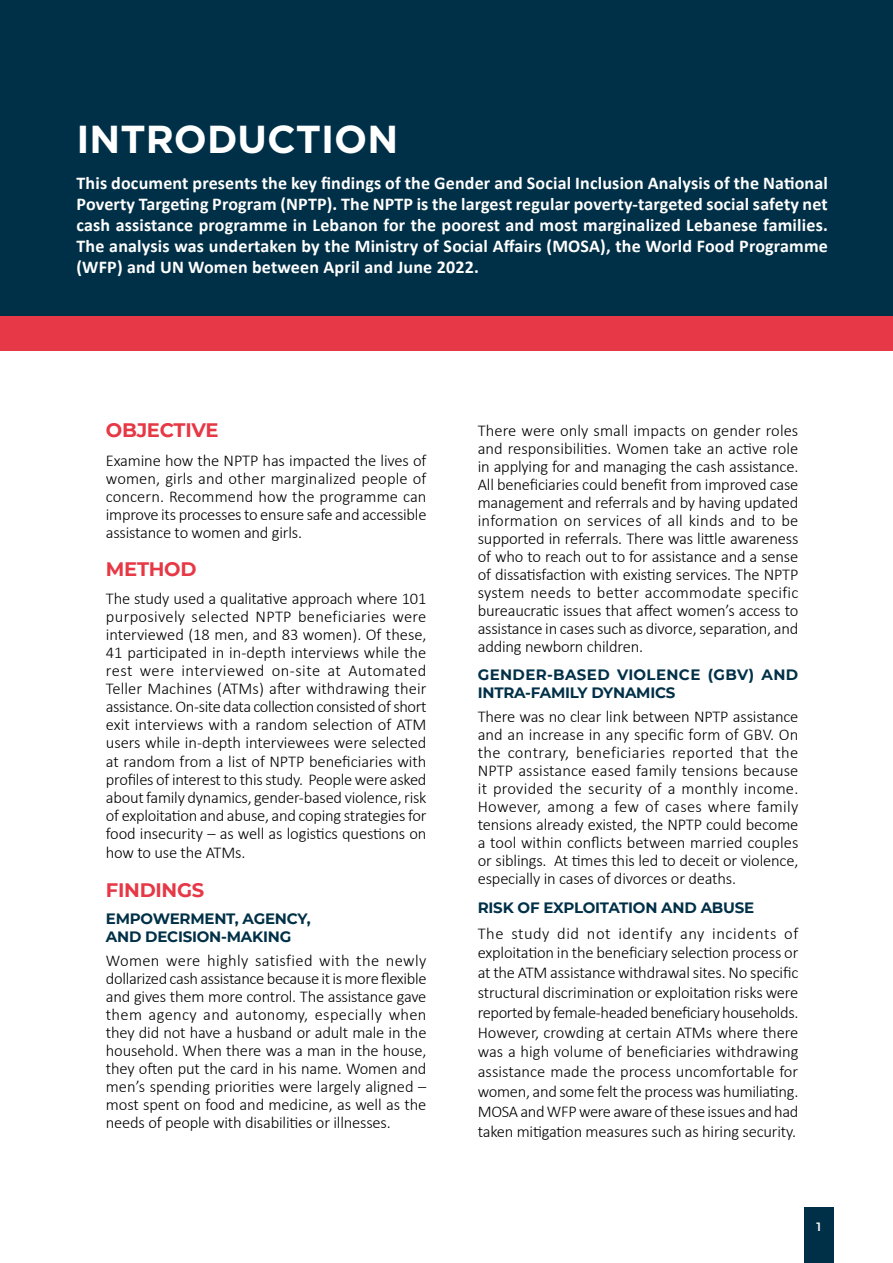
<style>
.page{position:relative;width:893px;height:1263px;background:#fff}
.page>*{position:absolute;margin:0;border:0;box-sizing:border-box;transform-origin:0 0}
.t1{font:700 39px "Gotham";color:#fff}
.t2{font:700 19.5px "Montserrat";letter-spacing:-.015em;color:#e63845}
.t3{font:700 19.5px "Montserrat";letter-spacing:-.015em;color:#e63846}
.t4{font:700 18px/21px "Calibri";letter-spacing:.01em;color:#fff;text-align:justify}
.t5{font:300 16.5px/18px "Calibri";letter-spacing:-.01em;color:#000;text-align:justify}
.t6{font:700 15px/18px "Montserrat";letter-spacing:-.015em;color:#003047}
.t7{font:700 15px/18px "Montserrat";letter-spacing:.02em;color:#003047}
.t8{font:600 12px "Montserrat";color:#fff}
</style>
<div class="page">
<div style="left:0;top:0;width:893px;height:351px;background:#003047"></div>
<div style="left:0;top:316px;width:893px;height:35px;background:#e63846"></div>
<div style="left:804px;top:1208px;width:30px;height:55px;background:#003047"></div>
<h1 class="t1" style="left:77px;top:113px;width:323px">INTRODUCTION</h1>
<p class="t4" style="left:77px;top:172px;width:753px">This document presents the key findings of the Gender and Social Inclusion Analysis of the National Poverty Targeting Program (NPTP). The NPTP is the largest regular poverty-targeted social safety net cash assistance programme in Lebanon for the poorest and most marginalized Lebanese families.<br>The analysis was undertaken by the Ministry of Social Affairs (MOSA), the World Food Programme (WFP) and UN Women between April and June 2022.</p>
<p class="t2" style="left:106px;top:416px;width:114px">OBJECTIVE</p>
<p class="t5" style="left:106px;top:451px;width:322px">Examine how the NPTP has impacted the lives of women, girls and other marginalized people of concern. Recommend how the programme can improve its processes to ensure safe and accessible assistance to women and girls.</p>
<p class="t2" style="left:106px;top:555px;width:92px">METHOD</p>
<p class="t5" style="left:106px;top:590px;width:322px">The study used a qualitative approach where 101 purposively selected NPTP beneficiaries were interviewed (18 men, and 83 women). Of these, 41 participated in in-depth interviews while the rest were interviewed on-site at Automated Teller Machines (ATMs) after withdrawing their assistance. On-site data collection consisted of short exit interviews with a random selection of ATM users while in-depth interviewees were selected at random from a list of NPTP beneficiaries with profiles of interest to this study. People were asked about family dynamics, gender-based violence, risk of exploitation and abuse, and coping strategies for food insecurity – as well as logistics questions on</p>
<p class="t5" style="left:106px;top:844px;width:141px">how to use the ATMs.</p>
<p class="t3" style="left:106px;top:876px;width:100px">FINDINGS</p>
<p class="t6" style="left:106px;top:909px;width:206px">EMPOWERMENT, AGENCY,<br>AND DECISION-MAKING</p>
<p class="t5" style="left:106px;top:951px;width:322px">Women were highly satisfied with the newly dollarized cash assistance because it is more flexible and gives them more control. The assistance gave them agency and autonomy, especially when they did not have a husband or adult male in the household. When there was a man in the house, they often put the card in his name. Women and men’s spending priorities were largely aligned – most spent on food and medicine, as well as the needs of people with disabilities or illnesses.</p>
<p class="t5" style="left:478px;top:421px;width:322px">There were only small impacts on gender roles and responsibilities. Women take an active role in applying for and managing the cash assistance.<br>All beneficiaries could benefit from improved case management and referrals and by having updated information on services of all kinds and to be supported in referrals. There was little awareness of who to reach out to for assistance and a sense of dissatisfaction with existing services. The NPTP system needs to better accommodate specific bureaucratic issues that affect women’s access to assistance in cases such as divorce, separation, and adding newborn children.</p>
<p class="t7" style="left:478px;top:665px;width:322px">GENDER-BASED VIOLENCE (GBV) AND<br>INTRA-FAMILY DYNAMICS</p>
<p class="t5" style="left:478px;top:708px;width:322px">There was no clear link between NPTP assistance and an increase in any specific form of GBV. On the contrary, beneficiaries reported that the NPTP assistance eased family tensions because it provided the security of a monthly income.<br>However, among a few of cases where family tensions already existed, the NPTP could become a tool within conflicts between married couples or siblings. At times this led to deceit or violence, especially in cases of divorces or deaths.</p>
<p class="t6" style="left:478px;top:898px;width:278px">RISK OF EXPLOITATION AND ABUSE</p>
<p class="t5" style="left:478px;top:923px;width:322px;line-height:19.8px">The study did not identify any incidents of exploitation in the beneficiary selection process or at the ATM assistance withdrawal sites. No specific structural discrimination or exploitation risks were reported by female-headed beneficiary households.<br>However, crowding at certain ATMs where there was a high volume of beneficiaries withdrawing assistance made the process uncomfortable for women, and some felt the process was humiliating.<br>MOSA and WFP were aware of these issues and had taken mitigation measures such as hiring security.</p>
<p class="t8" style="left:816px;top:1218px;width:6px">1</p>
</div>
